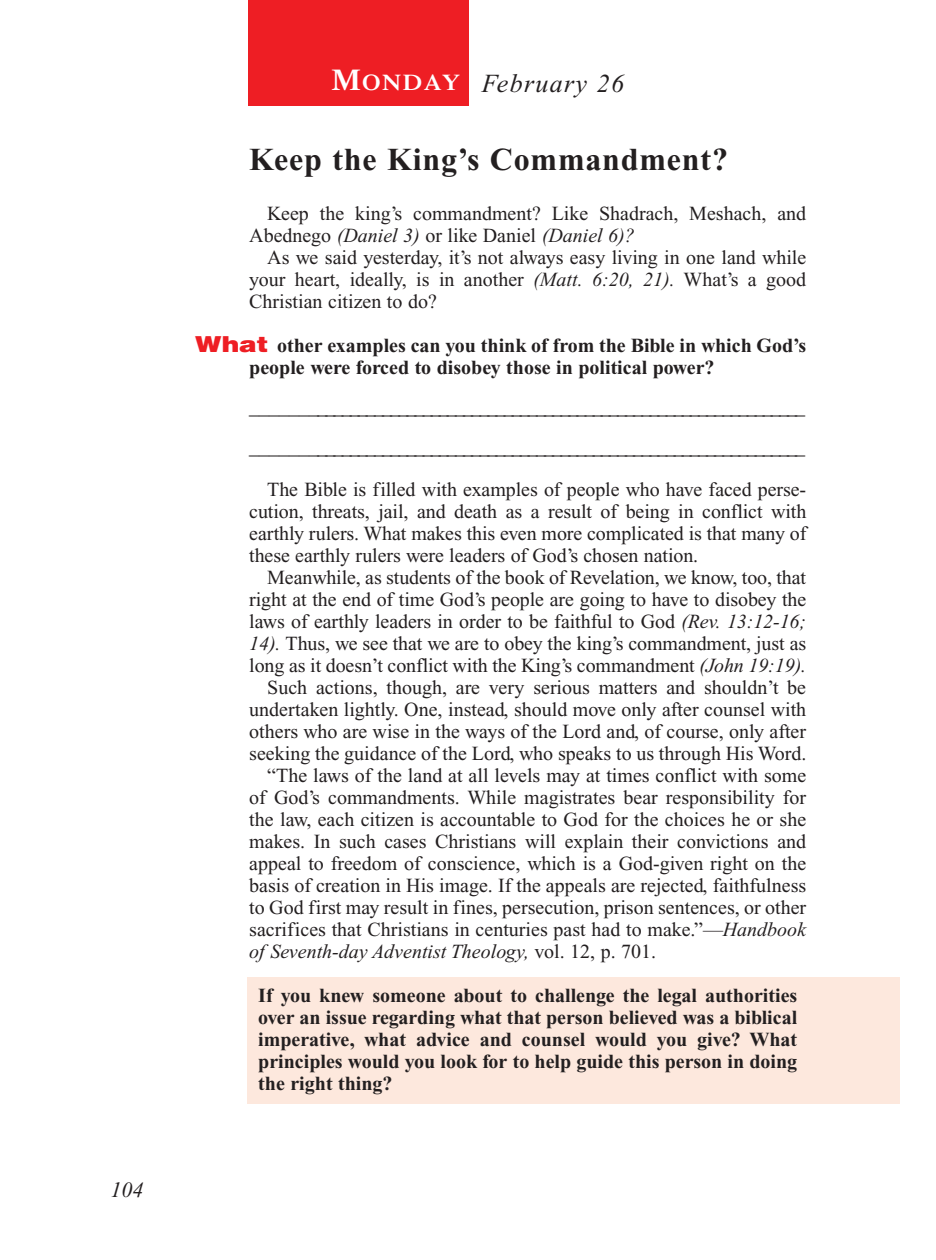
<style>
.page{position:relative;width:936px;height:1260px;background:#fff}
.page>*{position:absolute;margin:0;border:0;box-sizing:border-box;transform-origin:0 0}
.t1{font:700 32px "Times New Roman";letter-spacing:.025em;color:#231f20}
.t2{font:italic 26px "Times New Roman";letter-spacing:.05em;color:#231f20}
.t3{font:italic 22px "Times New Roman";color:#231f20}
.t4{font:20px/22px "Times New Roman";color:#231f20}
.t5{font:700 20px/22px "Times New Roman";color:#231f20}
.t6{font:italic 20px "Times New Roman";color:#231f20}
.s1{font-family:"Times";font-weight:600;font-style:normal;font-size:30px;color:#fff}
.s2{font-family:"Times";font-weight:600;font-style:normal;font-size:22.4px;color:#fff}
.s3{font-style:italic}
.s4{font-family:"Helvetica";font-weight:900;font-size:22px;color:#ee1e24}
.s5{font-style:normal}
</style>
<div class="page">
<div style="left:247px;top:977px;width:653px;height:127px;background:#fde8dd"></div>
<div style="left:248px;top:0;width:220px;height:106px;background:#ee1e24"></div>
<p class="t3" style="left:110px;top:1182px;width:34px">104</p>
<h2 class="t2" style="left:332px;top:74px;width:294px"><span class="s1">M</span><span class="s2">ONDAY</span> February 26</h2>
<h1 class="t1" style="left:249px;top:149px;width:480px">Keep the King’s Commandment?</h1>
<p class="t4" style="left:249px;top:204px;width:558px;text-indent:18px">Keep the king’s commandment? Like Shadrach, Meshach, and<br>Abednego <span class="s3">(Daniel 3)</span> or like Daniel <span class="s3">(Daniel 6)?</span></p>
<p class="t4" style="left:249px;top:248px;width:559px;text-align:justify;text-indent:18px">As we said yesterday, it’s not always easy living in one land while your heart, ideally, is in another <span class="s3">(Matt. 6:20, 21).</span> What’s a good Christian citizen to do?</p>
<p class="t5" style="left:249px;top:337px;width:559px;text-indent:-54px"><span class="s4">What</span> other examples can you think of from the Bible in which God’s people were forced to disobey those in political power?</p>
<p class="t4" style="left:249px;top:389px;width:558px;line-height:40px">___________________________________________________________________ ___________________________________________________________________</p>
<p class="t4" style="left:249px;top:480px;width:559px;text-align:justify;text-indent:18px">The Bible is filled with examples of people who have faced perse&shy;cution, threats, jail, and death as a result of being in conflict with earthly rulers. What makes this even more complicated is that many of these earthly rulers were leaders of God’s chosen nation.</p>
<p class="t4" style="left:267px;top:568px;width:540px">Meanwhile, as students of the book of Revelation, we know, too, that</p>
<p class="t4" style="left:249px;top:590px;width:559px">right at the end of time God’s people are going to have to disobey the</p>
<p class="t4" style="left:249px;top:612px;width:558px">laws of earthly leaders in order to be faithful to God <span class="s3">(Rev. 13:12-16;</span></p>
<p class="t4" style="left:249px;top:634px;width:558px"><span class="s3">14).</span> Thus, we see that we are to obey the king’s commandment, just as</p>
<p class="t4" style="left:249px;top:656px;width:558px">long as it doesn’t conflict with the King’s commandment <span class="s3">(John 19:19).</span></p>
<p class="t4" style="left:267px;top:678px;width:540px">Such actions, though, are very serious matters and shouldn’t be</p>
<p class="t4" style="left:249px;top:700px;width:558px">undertaken lightly. One, instead, should move only after counsel with</p>
<p class="t4" style="left:249px;top:722px;width:558px">others who are wise in the ways of the Lord and, of course, only after</p>
<p class="t4" style="left:249px;top:744px;width:559px">seeking the guidance of the Lord, who speaks to us through His Word.</p>
<p class="t4" style="left:267px;top:766px;width:541px">“The laws of the land at all levels may at times conflict with some</p>
<p class="t4" style="left:249px;top:788px;width:559px">of God’s commandments. While magistrates bear responsibility for</p>
<p class="t4" style="left:249px;top:810px;width:559px">the law, each citizen is accountable to God for the choices he or she</p>
<p class="t4" style="left:249px;top:832px;width:558px">makes. In such cases Christians will explain their convictions and</p>
<p class="t4" style="left:249px;top:854px;width:558px">appeal to freedom of conscience, which is a God-given right on the</p>
<p class="t4" style="left:249px;top:876px;width:558px">basis of creation in His image. If the appeals are rejected, faithfulness</p>
<p class="t4" style="left:249px;top:898px;width:559px">to God first may result in fines, persecution, prison sentences, or other</p>
<p class="t4" style="left:249px;top:920px;width:558px">sacrifices that Christians in centuries past had to make.”—<span class="s3">Handbook</span></p>
<p class="t6" style="left:249px;top:944px;width:408px">of Seventh-day Adventist Theology, <span class="s5">vol. 12, p. 701.</span></p>
<p class="t5" style="left:258px;top:987px;width:541px;text-align:justify">If you knew someone about to challenge the legal authorities over an issue regarding what that person believed was a biblical imperative, what advice and counsel would you give? What principles would you look for to help guide this person in doing the right thing?</p>
</div>
